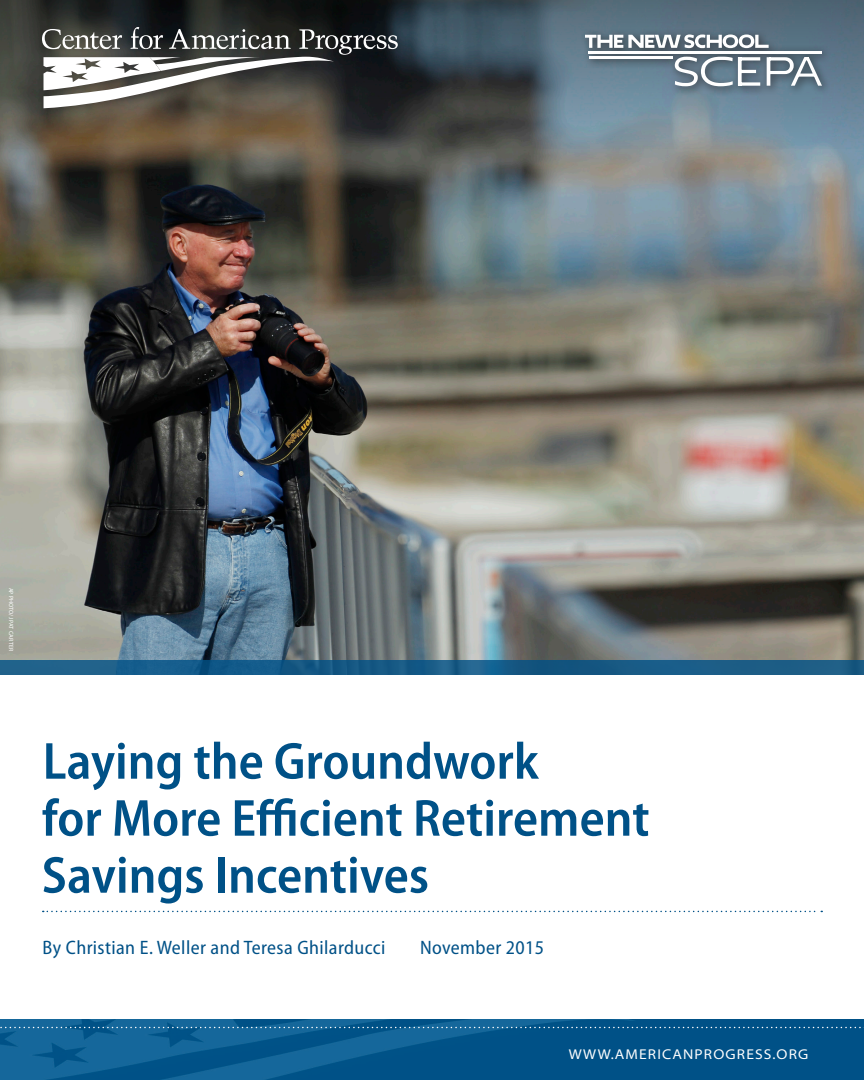
<style>
.page{position:relative;width:864px;height:1080px;background:#fff}
.page>*{position:absolute;margin:0;border:0;box-sizing:border-box;transform-origin:0 0}
.t1{font:600 semi-condensed 52.5px/57px "Myriad Pro";color:#005187}
.t2{font:semi-condensed 19.5px "Myriad Pro";letter-spacing:.02em;color:#005187}
.t3{font:semi-expanded 14.25px "Myriad Pro";letter-spacing:.08em;color:#fff}
.t4{font:6px "Myriad Pro";letter-spacing:.02em;color:#fff}
</style>
<div class="page">
<img style="left:0;top:1019px;width:864px;height:61px">
<img style="left:0;top:148px;width:864px;height:512px">
<svg style="left:43px;top:911px;width:779px;height:1px"></svg>
<div style="left:0;top:660px;width:864px;height:15px;background:#185d87"></div>
<svg style="left:0;top:0;width:864px;height:148px;background:#515c60"></svg>
<div style="left:36px;top:21px;width:371px;height:97px;background:#231f20;opacity:.5"></div>
<svg style="left:42px;top:27px;width:356px;height:81px"></svg>
<svg style="left:0;top:1027px;width:864px;height:1px"></svg>
<div style="left:579px;top:29px;width:253px;height:67px;background:#231f20;opacity:.75"></div>
<hr style="left:589px;top:51px;width:233px;height:3px;background:#fff">
<hr style="left:589px;top:56px;width:83px;height:3px;background:#fff">
<svg style="left:585px;top:34px;width:184px;height:14px"></svg>
<svg style="left:675px;top:57px;width:58px;height:29px"></svg>
<svg style="left:742px;top:82px;width:18px;height:4px"></svg>
<hr style="left:738px;top:70px;width:18px;height:3px;background:#fff">
<hr style="left:738px;top:57px;width:22px;height:3px;background:#fff">
<svg style="left:738px;top:60px;width:4px;height:26px"></svg>
<svg style="left:767px;top:57px;width:55px;height:29px"></svg>
<p class="t4" style="left:15px;top:588px;width:65px;rotate:90deg">AP PHOTO/J PAT CARTER</p>
<p class="t1" style="left:42px;top:733px;width:609px">Laying the Groundwork<br>for More Efficient Retirement<br>Savings Incentives</p>
<p class="t2" style="left:43px;top:937px;width:344px">By Christian E. Weller and Teresa Ghilarducci</p>
<p class="t2" style="left:420px;top:937px;width:126px">November 2015</p>
<p class="t3" style="left:569px;top:1047px;width:241px">WWW.AMERICANPROGRESS.ORG</p>
</div>
